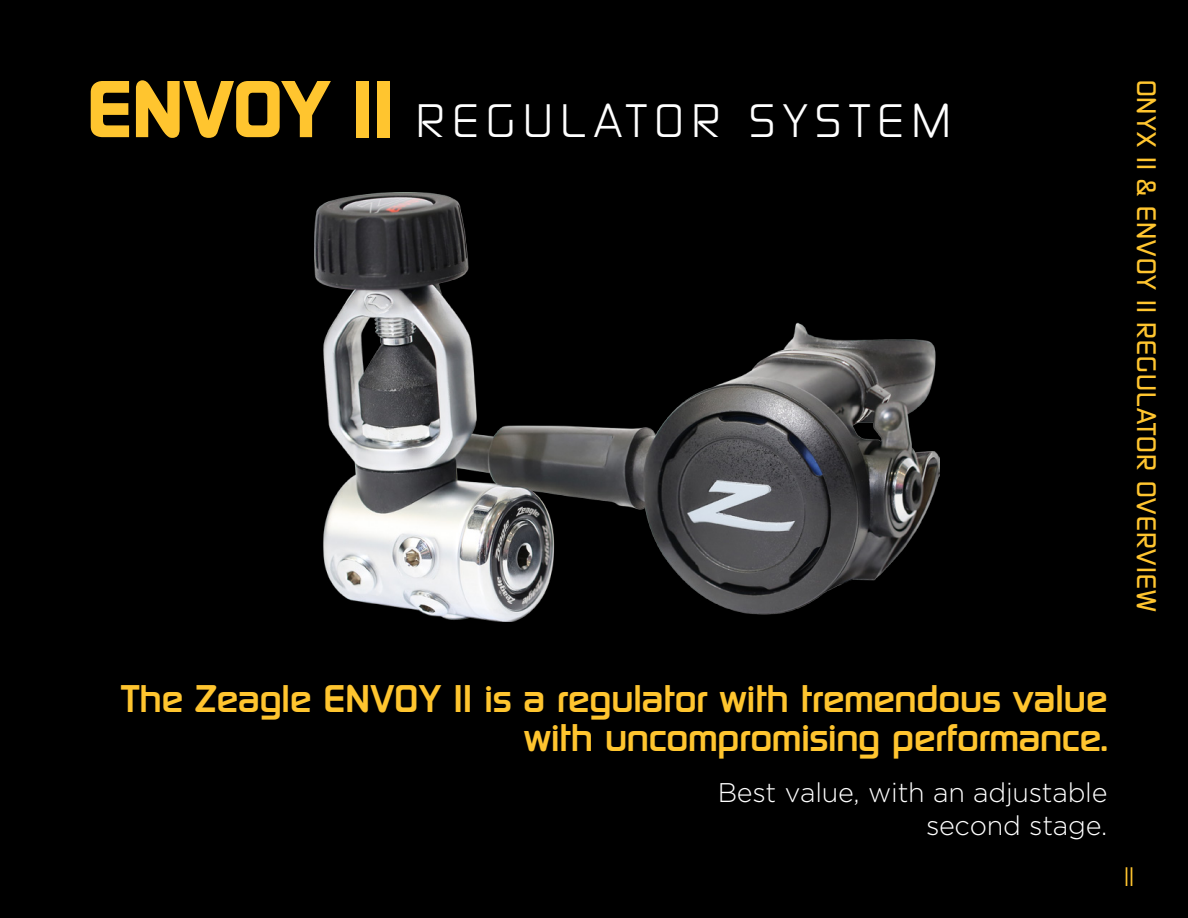
<style>
.page{position:relative;width:1188px;height:918px;background:#fff}
.page>*{position:absolute;margin:0;border:0;box-sizing:border-box;transform-origin:0 0}
.t1{font:42px "Sol Pro";letter-spacing:.2em;color:#fff}
.t2{font:700 34.5px/39px "Sol Pro";color:#ffc52f;text-align:right}
.t3{font:300 27px/33px "Gotham";letter-spacing:-.01em;color:#fff;text-align:right}
.t4{font:500 24px "Sol Pro";letter-spacing:.05em;color:#ffc52f}
.t5{font:24px "Sol Pro";color:#ffc52f}
.s1{font-weight:900;font-size:72px;color:#ffc52f}
</style>
<div class="page">
<hr style="left:0;top:0;width:2px;height:918px;background:#000">
<div style="left:2px;top:0;width:1186px;height:918px;background:#000"></div>
<img style="left:314px;top:193px;width:625px;height:428px">
<p class="t1" style="left:86px;top:94px;width:866px"><span class="s1">ENVOY II</span> REGULATOR SYSTEM</p>
<p class="t4" style="left:1162px;top:80px;width:533px;rotate:90deg">ONYX II &amp; ENVOY II REGULATOR OVERVIEW</p>
<p class="t2" style="left:121px;top:680px;width:988px">The Zeagle ENVOY II is a regulator with tremendous value with uncompromising performance.</p>
<p class="t3" style="left:718px;top:776px;width:391px">Best value, with an adjustable second stage.</p>
<p class="t5" style="left:1124px;top:861px;width:11px">11</p>
</div>
